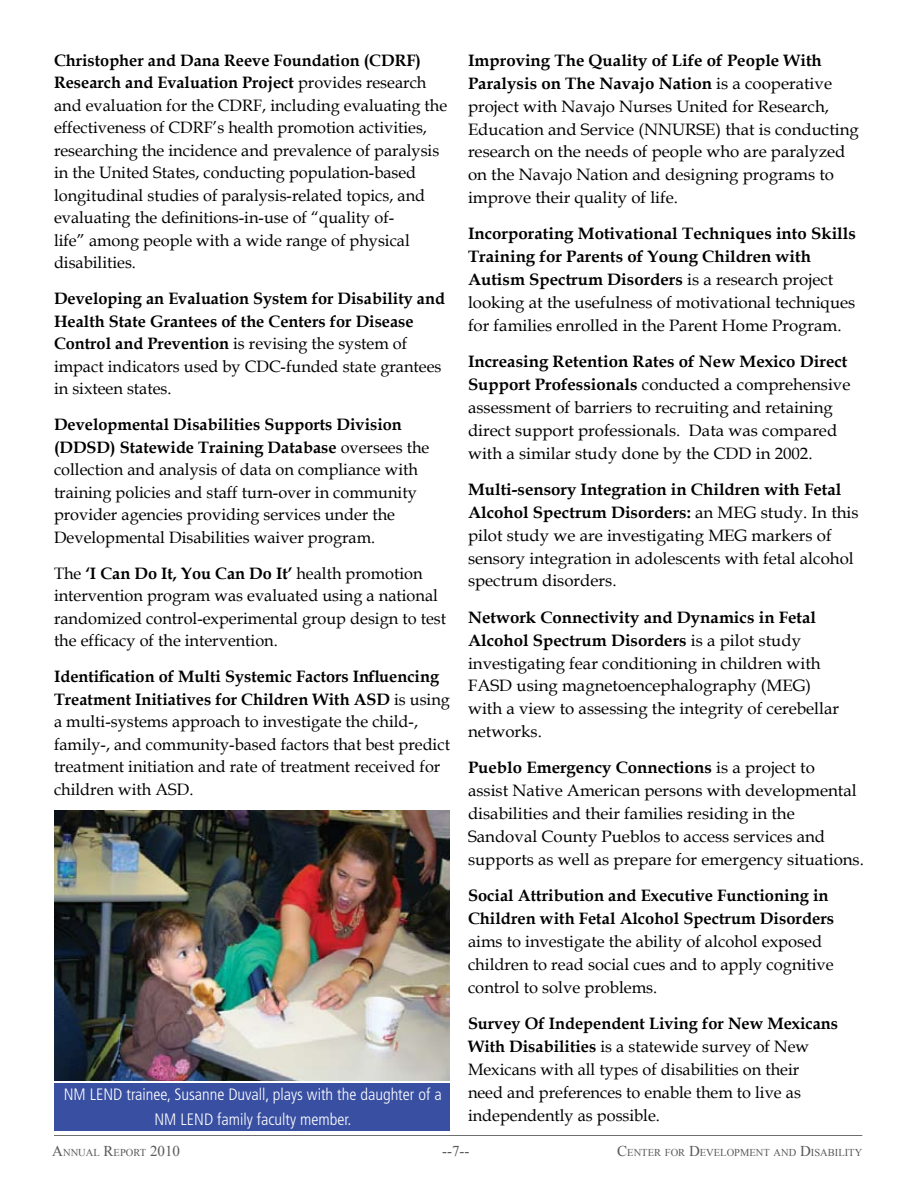
<style>
.page{position:relative;width:918px;height:1188px;background:#fff}
.page>*{position:absolute;margin:0;border:0;box-sizing:border-box;transform-origin:0 0}
.t1{font:16.5px/22.8px "Book Antiqua";color:#000}
.t2{font:700 16.5px/22.5px "Book Antiqua";color:#000}
.t3{font:300 condensed 16.5px/24.8px "Frutiger";color:#fff;text-align:center}
.t4{font:15px "Times New Roman";color:#58595b}
.t5{font:10.5px "Times New Roman";color:#58595b}
.s1{font-weight:700}
.s2{font-weight:400}
.s3{font-size:15px}
</style>
<div class="page">
<div style="left:54px;top:1084px;width:395px;height:47px;background:#394fa2"></div>
<hr style="left:54px;top:1135px;width:808px;height:1px;background:#6d6f71">
<img style="left:54px;top:810px;width:396px;height:271px">
<p class="t1" style="left:54px;top:49px;width:395px"><span class="s1">Christopher and Dana Reeve Foundation (CDRF)<br>Research and Evaluation Project</span> provides research and evaluation for the CDRF, including evaluating the effectiveness of CDRF’s health promotion activities, researching the incidence and prevalence of paralysis in the United States, conducting population-based longitudinal studies of paralysis-related topics, and evaluating the definitions-in-use of “quality of-<br>life” among people with a wide range of physical disabilities.</p>
<p class="t2" style="left:54px;top:288px;width:393px">Developing an Evaluation System for Disability and Health State Grantees of the Centers for Disease Control and Prevention <span class="s2">is revising the system of impact indicators used by CDC-funded state grantees in sixteen states.</span></p>
<p class="t1" style="left:54px;top:413px;width:377px"><span class="s1">Developmental Disabilities Supports Division (DDSD) Statewide Training Database</span> oversees the collection and analysis of data on compliance with training policies and staff turn-over in community provider agencies providing services under the Developmental Disabilities waiver program.</p>
<p class="t1" style="left:54px;top:562px;width:394px">The <span class="s1">‘I Can Do It, You Can Do It’</span> health promotion intervention program was evaluated using a national randomized control-experimental group design to test the efficacy of the intervention.</p>
<p class="t1" style="left:54px;top:665px;width:398px"><span class="s1">Identification of Multi Systemic Factors Influencing Treatment Initiatives for Children With ASD</span> is using a multi-systems approach to investigate the child-, family-, and community-based factors that best predict treatment initiation and rate of treatment received for children with ASD.</p>
<p class="t3" style="left:64px;top:1082px;width:379px">NM LEND trainee, Susanne Duvall, plays with the daughter of a<br>NM LEND family faculty member.</p>
<p class="t1" style="left:468px;top:49px;width:392px"><span class="s1">Improving The Quality of Life of People With Paralysis on The Navajo Nation</span> is a cooperative project with Navajo Nurses United for Research, Education and Service (NNURSE) that is conducting research on the needs of people who are paralyzed on the Navajo Nation and designing programs to improve their quality of life.</p>
<p class="t1" style="left:468px;top:222px;width:389px"><span class="s1">Incorporating Motivational Techniques into Skills Training for Parents of Young Children with Autism Spectrum Disorders</span> is a research project looking at the usefulness of motivational techniques for families enrolled in the Parent Home Program.</p>
<p class="t1" style="left:468px;top:350px;width:384px"><span class="s1">Increasing Retention Rates of New Mexico Direct Support Professionals</span> conducted a comprehensive assessment of barriers to recruiting and retaining direct support professionals. Data was compared with a similar study done by the CDD in 2002.</p>
<p class="t1" style="left:468px;top:478px;width:392px"><span class="s1">Multi-sensory Integration in Children with Fetal Alcohol Spectrum Disorders:</span> an MEG study. In this pilot study we are investigating MEG markers of sensory integration in adolescents with fetal alcohol spectrum disorders.</p>
<p class="t1" style="left:468px;top:605px;width:373px"><span class="s1">Network Connectivity and Dynamics in Fetal Alcohol Spectrum Disorders</span> is a pilot study investigating fear conditioning in children with FASD using magnetoencephalography (MEG) with a view to assessing the integrity of cerebellar networks.</p>
<p class="t1" style="left:468px;top:756px;width:398px"><span class="s1">Pueblo Emergency Connections</span> is a project to<br>assist Native American persons with developmental disabilities and their families residing in the Sandoval County Pueblos to access services and supports as well as prepare for emergency situations.</p>
<p class="t2" style="left:468px;top:884px;width:368px">Social Attribution and Executive Functioning in<br>Children with Fetal Alcohol Spectrum Disorders</p>
<p class="t1" style="left:468px;top:930px;width:367px">aims to investigate the ability of alcohol exposed children to read social cues and to apply cognitive control to solve problems.</p>
<p class="t1" style="left:468px;top:1012px;width:372px"><span class="s1">Survey Of Independent Living for New Mexicans With Disabilities</span> is a statewide survey of New Mexicans with all types of disabilities on their need and preferences to enable them to live as independently as possible.</p>
<p class="t5" style="left:52px;top:1146px;width:129px"><span class="s3">A</span>NNUAL <span class="s3">R</span>EPORT <span class="s3">2010</span></p>
<p class="t4" style="left:442px;top:1141px;width:29px">--7--</p>
<p class="t5" style="left:617px;top:1146px;width:246px"><span class="s3">C</span>ENTER FOR <span class="s3">D</span>EVELOPMENT AND <span class="s3">D</span>ISABILITY</p>
</div>
